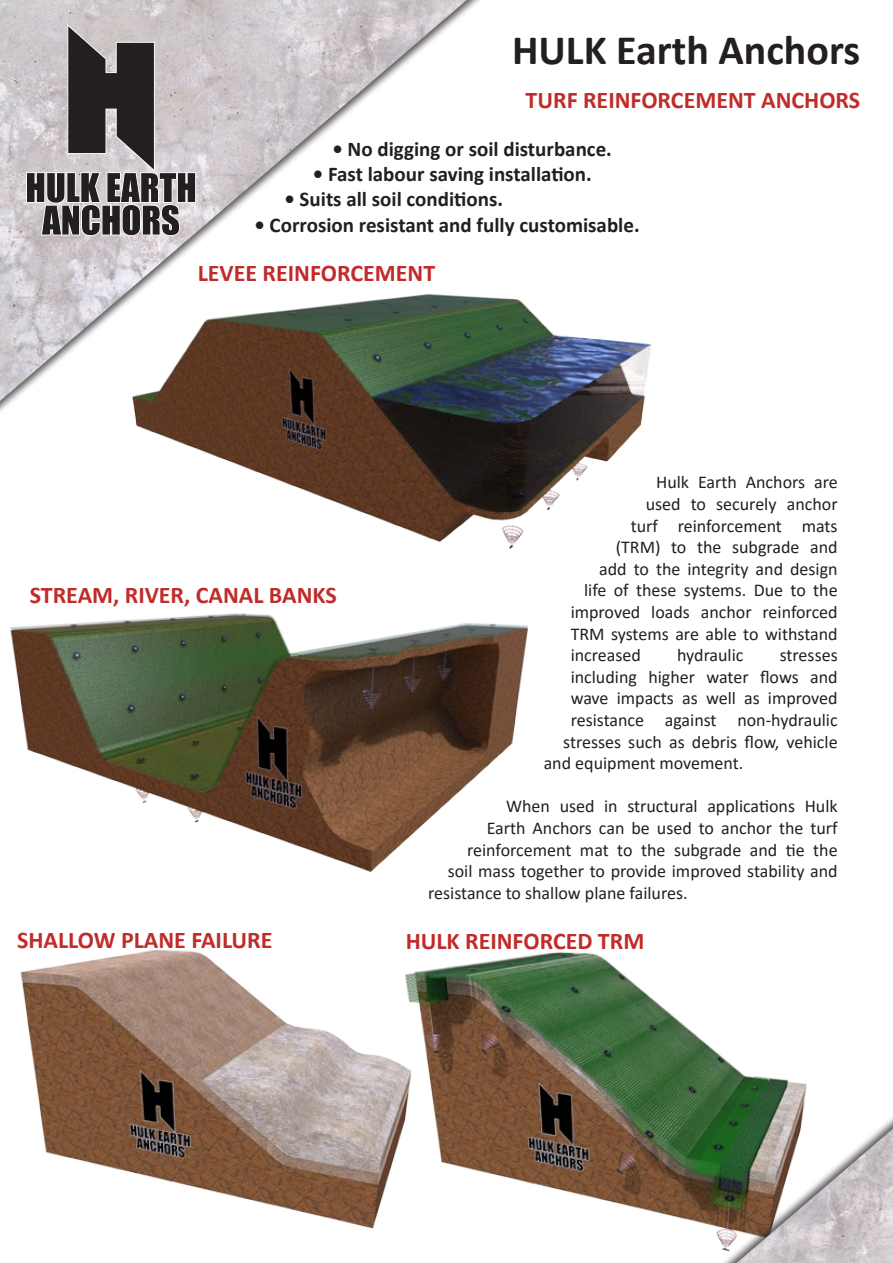
<style>
.page{position:relative;width:893px;height:1263px;background:#fff}
.page>*{position:absolute;margin:0;border:0;box-sizing:border-box;transform-origin:0 0}
.t1{font:700 42px "Calibri";color:#231f20}
.t2{font:700 24px "Calibri";color:#c02c2a}
.t3{font:700 21px "Calibri";color:#231f20}
.t4{font:18px "Calibri";color:#231f20}
</style>
<div class="page">
<img style="left:0;top:0;width:467px;height:401px">
<svg style="left:26px;top:24px;width:170px;height:212px;background:#8b8688"></svg>
<img style="left:497px;top:952px;width:310px;height:272px">
<img style="left:20px;top:949px;width:477px;height:280px">
<div style="left:703px;top:1101px;width:190px;height:162px;background:#231f20;opacity:.75"></div>
<img style="left:737px;top:1128px;width:156px;height:135px">
<img style="left:123px;top:233px;width:529px;height:316px">
<img style="left:10px;top:613px;width:518px;height:259px">
<h1 class="t1" style="left:512px;top:21px;width:350px">HULK Earth Anchors</h1>
<h2 class="t2" style="left:526px;top:83px;width:336px">TURF REINFORCEMENT ANCHORS</h2>
<p class="t3" style="left:332px;top:134px;width:281px">• No digging or soil disturbance.</p>
<p class="t3" style="left:313px;top:159px;width:280px">• Fast labour saving installation.</p>
<p class="t3" style="left:284px;top:185px;width:220px">• Suits all soil conditions.</p>
<p class="t3" style="left:254px;top:210px;width:387px">• Corrosion resistant and fully customisable.</p>
<h2 class="t2" style="left:198px;top:256px;width:239px">LEVEE REINFORCEMENT</h2>
<h2 class="t2" style="left:30px;top:578px;width:309px">STREAM, RIVER, CANAL BANKS</h2>
<p class="t4" style="left:656px;top:470px;width:183px">Hulk Earth Anchors are</p>
<p class="t4" style="left:646px;top:491px;width:193px">used to securely anchor</p>
<p class="t4" style="left:631px;top:513px;width:208px">turf reinforcement mats</p>
<p class="t4" style="left:616px;top:535px;width:223px">(TRM) to the subgrade and</p>
<p class="t4" style="left:599px;top:556px;width:240px">add to the integrity and design</p>
<p class="t4" style="left:584px;top:578px;width:255px">life of these systems. Due to the</p>
<p class="t4" style="left:571px;top:599px;width:269px">improved loads anchor reinforced</p>
<p class="t4" style="left:571px;top:621px;width:268px">TRM systems are able to withstand</p>
<p class="t4" style="left:571px;top:643px;width:72px">increased</p>
<p class="t4" style="left:677px;top:643px;width:68px">hydraulic</p>
<p class="t4" style="left:780px;top:643px;width:59px">stresses</p>
<p class="t4" style="left:571px;top:664px;width:268px">including higher water flows and</p>
<p class="t4" style="left:571px;top:686px;width:268px">wave impacts as well as improved</p>
<p class="t4" style="left:571px;top:707px;width:268px">resistance against non-hydraulic</p>
<p class="t4" style="left:563px;top:729px;width:276px">stresses such as debris flow, vehicle</p>
<p class="t4" style="left:544px;top:751px;width:201px">and equipment movement.</p>
<p class="t4" style="left:506px;top:794px;width:333px">When used in structural applications Hulk</p>
<p class="t4" style="left:487px;top:815px;width:352px">Earth Anchors can be used to anchor the turf</p>
<p class="t4" style="left:467px;top:837px;width:372px">reinforcement mat to the subgrade and tie the</p>
<p class="t4" style="left:448px;top:859px;width:391px">soil mass together to provide improved stability and</p>
<p class="t4" style="left:428px;top:880px;width:261px">resistance to shallow plane failures.</p>
<h2 class="t2" style="left:17px;top:923px;width:257px">SHALLOW PLANE FAILURE</h2>
<h2 class="t2" style="left:406px;top:924px;width:240px">HULK REINFORCED TRM</h2>
</div>
